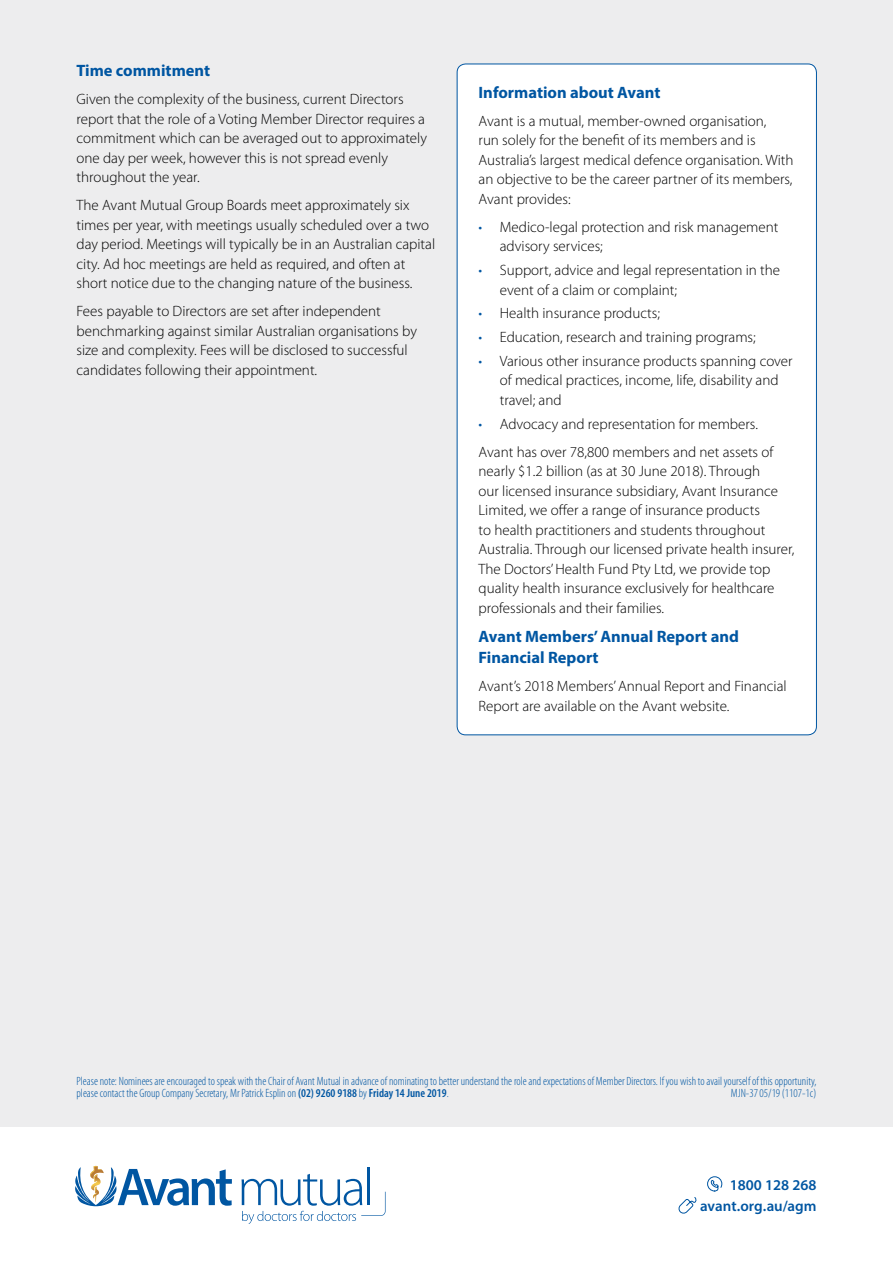
<style>
.page{position:relative;width:893px;height:1263px;background:#fff}
.page>*{position:absolute;margin:0;border:0;box-sizing:border-box;transform-origin:0 0}
.t1{font:700 16.5px/21px "Myriad Pro";color:#0056a2}
.t2{font:300 15px/19.5px "Myriad Pro";color:#000}
.t3{font:600 15px/21.5px "Myriad Pro";color:#0056a2;text-align:right}
.t4{font:300 condensed 12px/12px "Myriad Pro";color:#0056a2}
.s1{color:#0056a2}
.s2{font-weight:600}
</style>
<div class="page">
<svg style="left:242px;top:1174px;width:144px;height:50px"></svg>
<hr style="left:368px;top:1167px;width:2px;height:38px;background:#0056a2">
<svg style="left:75px;top:1166px;width:157px;height:40px"></svg>
<svg style="left:707px;top:1176px;width:16px;height:16px"></svg>
<svg style="left:679px;top:1197px;width:18px;height:17px"></svg>
<div style="left:0;top:0;width:893px;height:1127px;background:#ededee"></div>
<div style="left:457px;top:64px;width:359px;height:671px;background:#fff;border-radius:9px"></div>
<p class="t1" style="left:77px;top:60px;width:135px">Time commitment</p>
<p class="t2" style="left:77px;top:90px;width:352px">Given the complexity of the business, current Directors report that the role of a Voting Member Director requires a commitment which can be averaged out to approximately one day per week, however this is not spread evenly throughout the year.</p>
<p class="t2" style="left:77px;top:196px;width:360px">The Avant Mutual Group Boards meet approximately six times per year, with meetings usually scheduled over a two day period. Meetings will typically be in an Australian capital city. Ad hoc meetings are held as required, and often at short notice due to the changing nature of the business.</p>
<p class="t2" style="left:77px;top:302px;width:342px">Fees payable to Directors are set after independent benchmarking against similar Australian organisations by size and complexity. Fees will be disclosed to successful candidates following their appointment.</p>
<p class="t1" style="left:479px;top:81px;width:183px">Information about Avant</p>
<p class="t2" style="left:479px;top:111px;width:316px">Avant is a mutual, member-owned organisation,<br>run solely for the benefit of its members and is Australia’s largest medical defence organisation. With an objective to be the career partner of its members, Avant provides:</p>
<p class="t2" style="left:500px;top:217px;width:280px;text-indent:-21px"><span class="s1">•</span> Medico-legal protection and risk management advisory services;</p>
<p class="t2" style="left:500px;top:261px;width:282px;text-indent:-21px"><span class="s1">•</span> Support, advice and legal representation in the event of a claim or complaint;</p>
<p class="t2" style="left:479px;top:304px;width:183px"><span class="s1">•</span> Health insurance products;</p>
<p class="t2" style="left:479px;top:328px;width:279px"><span class="s1">•</span> Education, research and training programs;</p>
<p class="t2" style="left:500px;top:351px;width:294px;text-indent:-21px"><span class="s1">•</span> Various other insurance products spanning cover of medical practices, income, life, disability and travel; and</p>
<p class="t2" style="left:479px;top:410px;width:296px;line-height:28px"><span class="s1">•</span> Advocacy and representation for members.<br>Avant has over 78,800 members and net assets of</p>
<p class="t2" style="left:479px;top:462px;width:317px">nearly $1.2 billion (as at 30 June 2018). Through<br>our licensed insurance subsidiary, Avant Insurance Limited, we offer a range of insurance products<br>to health practitioners and students throughout Australia. Through our licensed private health insurer, The Doctors’ Health Fund Pty Ltd, we provide top quality health insurance exclusively for healthcare professionals and their families.</p>
<p class="t1" style="left:479px;top:625px;width:262px">Avant Members’ Annual Report and<br>Financial Report</p>
<p class="t2" style="left:479px;top:677px;width:310px">Avant’s 2018 Members’ Annual Report and Financial<br>Report are available on the Avant website.</p>
<p class="t4" style="left:77px;top:1075px;width:741px">Please note: Nominees are encouraged to speak with the Chair of Avant Mutual in advance of nominating to better understand the role and expectations of Member Directors. If you wish to avail yourself of this opportunity, please contact the Group Company Secretary, Mr Patrick Esplin on <span class="s2">(02) 9260 9188</span> by <span class="s2">Friday 14 June 2019</span>.</p>
<p class="t4" style="left:731px;top:1087px;width:87px">MJN-37 05/19 (1107-1c)</p>
<p class="t3" style="left:700px;top:1173px;width:118px">1800 128 268 avant.org.au/agm</p>
</div>
